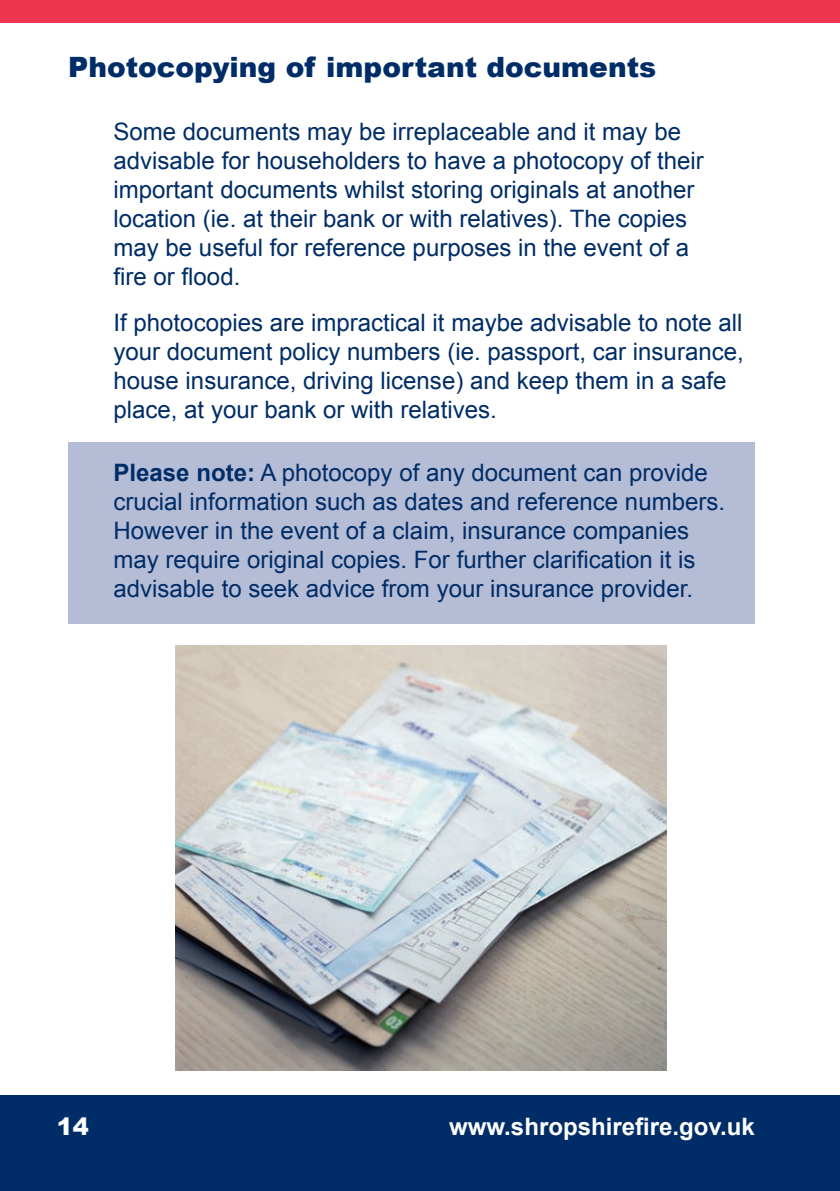
<style>
.page{position:relative;width:840px;height:1191px;background:#fff}
.page>*{position:absolute;margin:0;border:0;box-sizing:border-box;transform-origin:0 0}
.Section_header{font:900 28px "Arial";color:#002d67}
.Text{font:24px/29px "Arial";color:#002d67}
.t1{font:700 24px "Arial";color:#fff}
.t2{font:900 24px "Arial";color:#fff}
.s1{font-weight:700}
</style>
<div class="page">
<div style="left:0;top:1095px;width:839px;height:96px;background:#002d67"></div>
<div style="left:0;top:0;width:839px;height:23px;background:#ee354f"></div>
<hr style="left:839px;top:1095px;width:1px;height:96px;background:#002d67">
<div style="left:68px;top:442px;width:686px;height:182px;background:#b5bcd5"></div>
<img style="left:176px;top:645px;width:490px;height:425px">
<p class="Section_header" style="left:68px;top:46px;width:589px">Photocopying of important documents</p>
<p class="Text" style="left:113px;top:117px;width:591px">Some documents may be irreplaceable and it may be advisable for householders to have a photocopy of their important documents whilst storing originals at another location (ie. at their bank or with relatives). The copies may be useful for reference purposes in the event of a fire or flood.</p>
<p class="Text" style="left:113px;top:308px;width:631px">If photocopies are impractical it maybe advisable to note all your document policy numbers (ie. passport, car insurance, house insurance, driving license) and keep them in a safe place, at your bank or with relatives.</p>
<p class="Text" style="left:113px;top:458px;width:612px"><span class="s1">Please note:</span> A photocopy of any document can provide crucial information such as dates and reference numbers.<br>However in the event of a claim, insurance companies may require original copies. For further clarification it is advisable to seek advice from your insurance provider.</p>
<p class="t2" style="left:57px;top:1108px;width:34px">14</p>
<p class="t1" style="left:449px;top:1110px;width:307px">www.shropshirefire.gov.uk</p>
</div>
